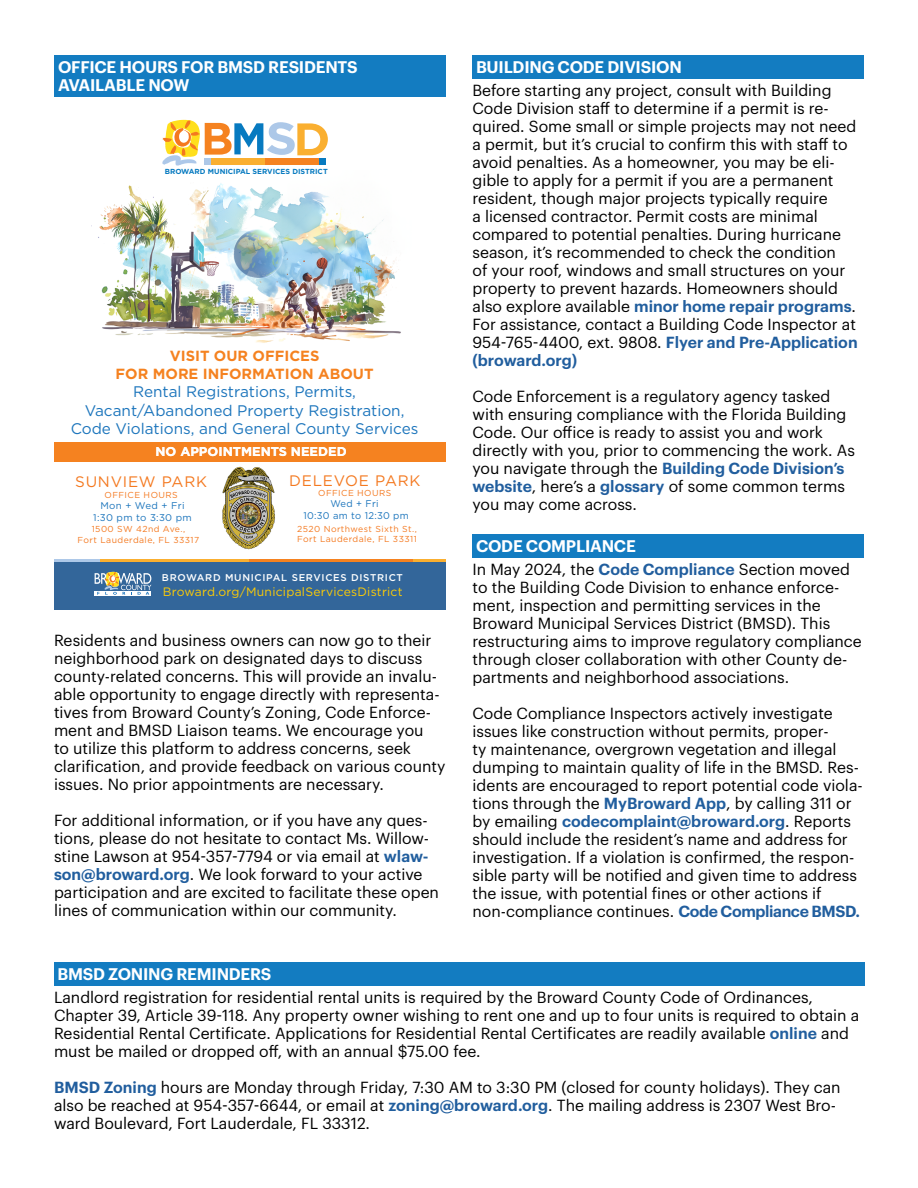
<style>
.page{position:relative;width:918px;height:1188px;background:#fff}
.page>*{position:absolute;margin:0;border:0;box-sizing:border-box;transform-origin:0 0}
.t1{font:600 16.5px/18px "Graphik";letter-spacing:-.015em;color:#fff}
.t2{font:15.75px/18px "Graphik";color:#000}
.t3{font:15.3px/18.5px "Gotham";color:#1c75bc;text-align:center}
.t4{font:15.15px "Gotham";letter-spacing:.05em;color:#f47920}
.t5{font:700 14.7px/17.7px "Gotham";color:#f58220;text-align:center}
.t6{font:700 12.75px "Gotham";color:#fff}
.t7{font:12.15px "Gotham";letter-spacing:.02em;color:#ffcd04}
.t8{font:9.75px/11.7px "Gotham";letter-spacing:.03em;color:#1c75bc;text-align:center}
.t9{font:500 9.75px "Gotham";letter-spacing:.07em;color:#fff}
.t10{font:8.7px/10.4px "Gotham";letter-spacing:.05em;color:#f47920}
.t11{font:700 7.35px "Gotham";color:#077ac0}
.s1{font-weight:600;color:#215e9e}
</style>
<div class="page">
<div style="left:472px;top:55px;width:392px;height:24px;background:#137cc1"></div>
<div style="left:472px;top:534px;width:392px;height:23px;background:#137cc1"></div>
<div style="left:54px;top:55px;width:392px;height:42px;background:#137cc1"></div>
<div style="left:54px;top:962px;width:810px;height:24px;background:#137cc1"></div>
<img style="left:91px;top:183px;width:310px;height:160px">
<div style="left:55px;top:561px;width:391px;height:49px;background:#33669a"></div>
<hr style="left:410px;top:559px;width:36px;height:3px;background:#faaf30">
<hr style="left:100px;top:559px;width:150px;height:3px;background:#faaf30">
<hr style="left:55px;top:559px;width:45px;height:3px;background:#adc8e8">
<hr style="left:250px;top:559px;width:163px;height:3px;background:#f58220">
<div style="left:94px;top:591px;width:57px;height:5px;background:#fff"></div>
<svg style="left:95px;top:572px;width:56px;height:23px"></svg>
<img style="left:220px;top:461px;width:56px;height:89px">
<div style="left:55px;top:442px;width:391px;height:19px;background:#f58220"></div>
<svg style="left:162px;top:120px;width:166px;height:46px"></svg>
<p class="t1" style="left:58px;top:56px;width:301px">OFFICE HOURS FOR BMSD RESIDENTS<br>AVAILABLE NOW</p>
<p class="t11" style="left:165px;top:167px;width:164px">BROWARD MUNICIPAL SERVICES DISTRICT</p>
<p class="t5" style="left:116px;top:347px;width:260px">VISIT OUR OFFICES<br>FOR MORE INFORMATION ABOUT</p>
<p class="t3" style="left:71px;top:382px;width:349px">Rental Registrations, Permits,<br>Vacant/Abandoned Property Registration,<br>Code Violations, and General County Services</p>
<p class="t6" style="left:156px;top:443px;width:193px">NO APPOINTMENTS NEEDED</p>
<p class="t4" style="left:75px;top:472px;width:133px">SUNVIEW PARK</p>
<p class="t10" style="left:105px;top:489px;width:75px">OFFICE HOURS</p>
<p class="t10" style="left:78px;top:524px;width:123px;text-align:center">1500 SW 42nd Ave.,<br>Fort Lauderdale, FL 33317</p>
<p class="t8" style="left:93px;top:499px;width:100px">Mon + Wed + Fri<br>1:30 pm to 3:30 pm</p>
<p class="t4" style="left:289px;top:470px;width:133px">DELEVOE PARK</p>
<p class="t10" style="left:318px;top:487px;width:75px">OFFICE HOURS</p>
<p class="t10" style="left:297px;top:523px;width:121px">2520 Northwest Sixth St.,<br>Fort Lauderdale, FL 33311</p>
<p class="t8" style="left:303px;top:498px;width:107px">Wed + Fri<br>10:30 am to 12:30 pm</p>
<p class="t9" style="left:162px;top:571px;width:243px">BROWARD MUNICIPAL SERVICES DISTRICT</p>
<p class="t7" style="left:163px;top:584px;width:241px">Broward.org/MunicipalServicesDistrict</p>
<p class="t2" style="left:54px;top:630px;width:393px">Residents and business owners can now go to their neighborhood park on designated days to discuss county-related concerns. This will provide an invalu&shy;able opportunity to engage directly with representa&shy;tives from Broward County’s Zoning, Code Enforce&shy;ment and BMSD Liaison teams. We encourage you<br>to utilize this platform to address concerns, seek clarification, and provide feedback on various county issues. No prior appointments are necessary.</p>
<p class="t2" style="left:54px;top:810px;width:387px">For additional information, or if you have any ques&shy;tions, please do not hesitate to contact Ms. Willow&shy;stine Lawson at 954-357-7794 or via email at <span class="s1">wlaw&shy;son@broward.org</span>. We look forward to your active participation and are excited to facilitate these open lines of communication within our community.</p>
<p class="t1" style="left:476px;top:56px;width:207px">BUILDING CODE DIVISION</p>
<p class="t2" style="left:472px;top:80px;width:387px">Before starting any project, consult with Building Code Division staff to determine if a permit is re&shy;quired. Some small or simple projects may not need a permit, but it’s crucial to confirm this with staff to avoid penalties. As a homeowner, you may be eli&shy;gible to apply for a permit if you are a permanent resident, though major projects typically require<br>a licensed contractor. Permit costs are minimal compared to potential penalties. During hurricane season, it’s recommended to check the condition<br>of your roof, windows and small structures on your property to prevent hazards. Homeowners should also explore available <span class="s1">minor home repair programs</span>.<br>For assistance, contact a Building Code Inspector at 954-765-4400, ext. 9808. <span class="s1">Flyer and Pre-Application (broward.org)</span></p>
<p class="t2" style="left:472px;top:386px;width:384px">Code Enforcement is a regulatory agency tasked with ensuring compliance with the Florida Building Code. Our office is ready to assist you and work directly with you, prior to commencing the work. As you navigate through the <span class="s1">Building Code Division’s website</span>, here’s a <span class="s1">glossary</span> of some common terms you may come across.</p>
<p class="t1" style="left:476px;top:535px;width:161px">CODE COMPLIANCE</p>
<p class="t2" style="left:472px;top:559px;width:391px">In May 2024, the <span class="s1">Code Compliance</span> Section moved to the Building Code Division to enhance enforce&shy;ment, inspection and permitting services in the Broward Municipal Services District (BMSD). This restructuring aims to improve regulatory compliance through closer collaboration with other County de&shy;partments and neighborhood associations.</p>
<p class="t2" style="left:472px;top:703px;width:392px">Code Compliance Inspectors actively investigate issues like construction without permits, proper-<br>ty maintenance, overgrown vegetation and illegal dumping to maintain quality of life in the BMSD. Res&shy;idents are encouraged to report potential code viola&shy;tions through the <span class="s1">MyBroward App</span>, by calling 311 or by emailing <span class="s1">codecomplaint@broward.org</span>. Reports should include the resident’s name and address for investigation. If a violation is confirmed, the respon&shy;sible party will be notified and given time to address the issue, with potential fines or other actions if non-compliance continues. <span class="s1">Code Compliance BMSD.</span></p>
<p class="t1" style="left:58px;top:964px;width:215px">BMSD ZONING REMINDERS</p>
<p class="t2" style="left:54px;top:987px;width:807px">Landlord registration for residential rental units is required by the Broward County Code of Ordinances, Chapter 39, Article 39-118. Any property owner wishing to rent one and up to four units is required to obtain a Residential Rental Certificate. Applications for Residential Rental Certificates are readily available <span class="s1">online</span> and must be mailed or dropped off, with an annual $75.00 fee.</p>
<p class="t2" style="left:54px;top:1077px;width:788px"><span class="s1">BMSD Zoning</span> hours are Monday through Friday, 7:30 AM to 3:30 PM (closed for county holidays). They can also be reached at 954-357-6644, or email at <span class="s1">zoning@broward.org</span>. The mailing address is 2307 West Bro&shy;ward Boulevard, Fort Lauderdale, FL 33312.</p>
</div>
